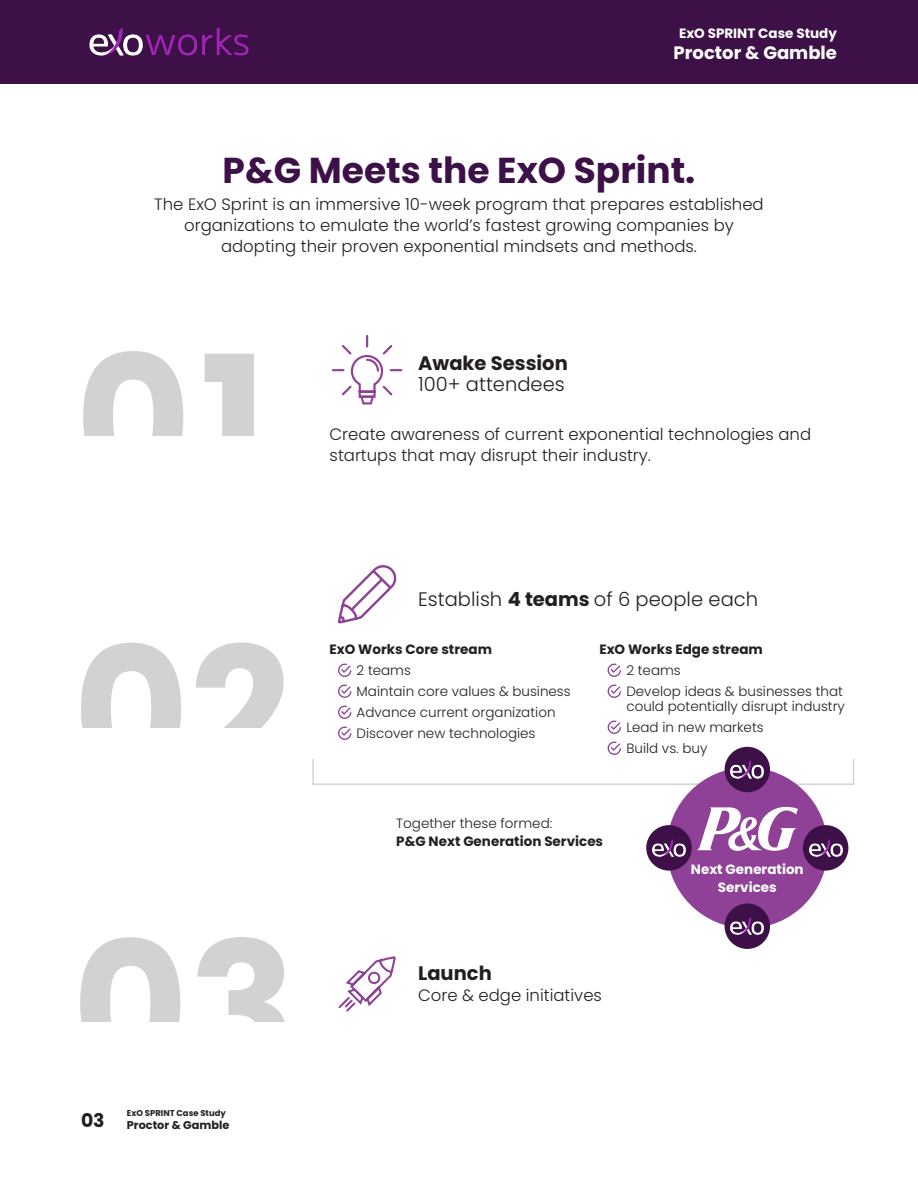
<style>
.page{position:relative;width:918px;height:1188px;background:#fff}
.page>*{position:absolute;margin:0;border:0;box-sizing:border-box;transform-origin:0 0}
.t1{font:700 36px "Poppins";color:#3d1148}
.t2{font:300 19.5px "Poppins";color:#231f20}
.t3{font:700 19.5px "Poppins";color:#231f20}
.t4{font:700 18px "Poppins";color:#fff}
.t5{font:300 16.5px/21px "Poppins";color:#231f20;text-align:center}
.t6{font:300 13.5px/15px "Poppins";color:#231f20}
.t7{font:700 13.5px "Poppins";color:#231f20}
.t8{font:700 13.5px "Poppins";color:#fff}
.t9{font:700 11.25px "Poppins";color:#231f20}
.t10{font:700 8.4px "Poppins";color:#231f20}
.s1{font-weight:700}
</style>
<div class="page">
<div style="left:0;top:0;width:918px;height:84px;background:#3d1148"></div>
<img style="left:89px;top:27px;width:160px;height:29px">
<svg style="left:81px;top:643px;width:203px;height:85px"></svg>
<svg style="left:83px;top:351px;width:100px;height:85px"></svg>
<svg style="left:80px;top:937px;width:205px;height:85px"></svg>
<svg style="left:338px;top:956px;width:58px;height:56px"></svg>
<svg style="left:332px;top:335px;width:71px;height:70px"></svg>
<svg style="left:338px;top:565px;width:59px;height:59px"></svg>
<svg style="left:338px;top:664px;width:13px;height:13px"></svg>
<svg style="left:608px;top:664px;width:13px;height:13px"></svg>
<svg style="left:338px;top:685px;width:13px;height:13px"></svg>
<svg style="left:608px;top:685px;width:13px;height:13px"></svg>
<svg style="left:338px;top:706px;width:13px;height:13px"></svg>
<svg style="left:608px;top:721px;width:13px;height:13px"></svg>
<svg style="left:338px;top:727px;width:13px;height:13px"></svg>
<svg style="left:608px;top:742px;width:13px;height:13px"></svg>
<svg style="left:205px;top:354px;width:49px;height:82px"></svg>
<div style="left:667px;top:767px;width:161px;height:161px;background:#8f4198;border-radius:50%"></div>
<svg style="left:697px;top:807px;width:101px;height:44px"></svg>
<div style="left:803px;top:825px;width:45px;height:46px;background:#3d1148;border-radius:50%"></div>
<img style="left:809px;top:839px;width:34px;height:18px">
<div style="left:646px;top:825px;width:46px;height:46px;background:#3d1148;border-radius:50%"></div>
<img style="left:652px;top:839px;width:34px;height:18px">
<div style="left:725px;top:903px;width:45px;height:46px;background:#3d1148;border-radius:50%"></div>
<img style="left:730px;top:917px;width:34px;height:18px">
<div style="left:725px;top:747px;width:45px;height:45px;background:#3d1148;border-radius:50%"></div>
<img style="left:730px;top:760px;width:34px;height:19px">
<p class="t8" style="left:679px;top:25px;width:159px">ExO SPRINT Case Study</p>
<p class="t4" style="left:674px;top:42px;width:165px">Proctor &amp; Gamble</p>
<p class="t1" style="left:223px;top:149px;width:474px">P&amp;G Meets the ExO Sprint.</p>
<p class="t5" style="left:154px;top:193px;width:611px">The ExO Sprint is an immersive 10-week program that prepares established organizations to emulate the world’s fastest growing companies by adopting their proven exponential mindsets and methods.</p>
<p class="t3" style="left:418px;top:352px;width:151px">Awake Session</p>
<p class="t2" style="left:418px;top:373px;width:148px">100+ attendees</p>
<p class="t5" style="left:330px;top:424px;width:483px">Create awareness of current exponential technologies and</p>
<p class="t5" style="left:330px;top:445px;width:323px">startups that may disrupt their industry.</p>
<p class="t2" style="left:418px;top:588px;width:342px">Establish <span class="s1">4 teams</span> of 6 people each</p>
<p class="t7" style="left:330px;top:641px;width:164px">ExO Works Core stream</p>
<p class="t6" style="left:357px;top:662px;width:56px">2 teams</p>
<p class="t6" style="left:357px;top:683px;width:216px">Maintain core values &amp; business</p>
<p class="t6" style="left:357px;top:704px;width:200px">Advance current organization</p>
<p class="t6" style="left:357px;top:725px;width:180px">Discover new technologies</p>
<p class="t7" style="left:599px;top:641px;width:165px">ExO Works Edge stream</p>
<p class="t6" style="left:626px;top:662px;width:56px">2 teams</p>
<p class="t6" style="left:626px;top:683px;width:220px">Develop ideas &amp; businesses that could potentially disrupt industry</p>
<p class="t6" style="left:626px;top:719px;width:139px">Lead in new markets</p>
<p class="t6" style="left:626px;top:740px;width:83px">Build vs. buy</p>
<p class="t10" style="left:127px;top:1108px;width:101px">ExO SPRINT Case Study</p>
<p class="t9" style="left:81px;top:1119px;width:150px"><sup>03</sup> Proctor &amp; Gamble</p>
<p class="t6" style="left:396px;top:816px;width:158px">Together these formed:</p>
<p class="t7" style="left:396px;top:834px;width:208px">P&amp;G Next Generation Services</p>
<p class="t3" style="left:418px;top:962px;width:75px">Launch</p>
<p class="t5" style="left:418px;top:985px;width:185px">Core &amp; edge initiatives</p>
<p class="t8" style="left:691px;top:861px;width:114px">Next Generation</p>
<p class="t8" style="left:718px;top:879px;width:60px">Services</p>
</div>
